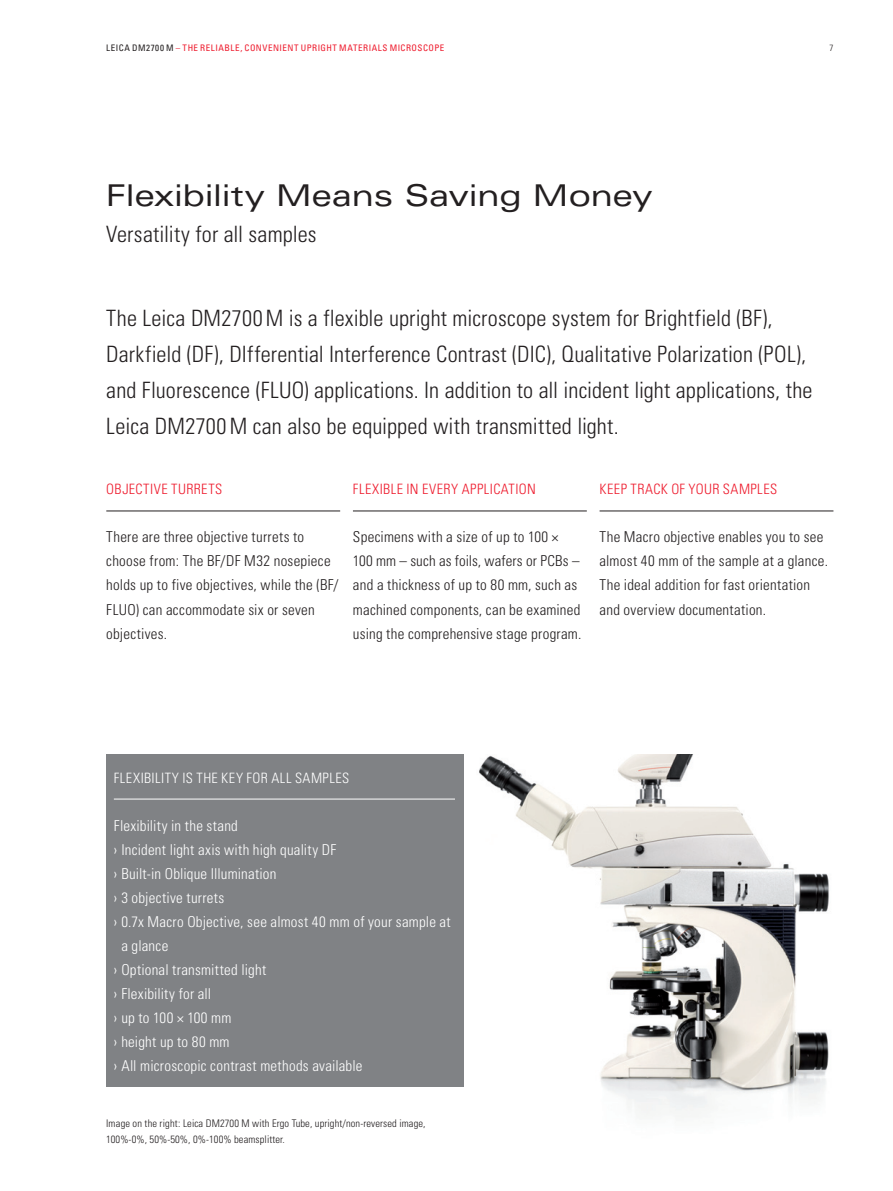
<style>
.page{position:relative;width:893px;height:1191px;background:#fff}
.page>*{position:absolute;margin:0;border:0;box-sizing:border-box;transform-origin:0 0}
.t1{font:expanded 30px "Univers LT Std";letter-spacing:-.005em;color:#231f20}
.t2{font:300 condensed 22.5px/36px "Univers LT Std";letter-spacing:.005em;color:#231f20}
.t3{font:300 condensed 15px/24px "Univers LT Std";letter-spacing:.015em;color:#231f20}
.t4{font:300 condensed 15px "Univers LT Std";letter-spacing:.015em;color:#fff}
.t5{font:300 condensed 14.25px "Univers LT Std";letter-spacing:.035em;color:#ee1b2d}
.t6{font:300 condensed 14.25px "Univers LT Std";letter-spacing:.035em;color:#fff}
.t7{font:300 condensed 10.5px/16.2px "Univers LT Std";letter-spacing:.01em;color:#231f20}
.t8{font:condensed 9px "Univers LT Std";letter-spacing:.055em;color:#ee1b2d}
.t9{font:300 condensed 9px "Univers LT Std";color:#231f20}
.s1{color:#231f20}
</style>
<div class="page">
<div style="left:106px;top:754px;width:357px;height:332px;background:#808285"></div>
<img style="left:479px;top:754px;width:350px;height:361px">
<hr style="left:114px;top:798px;width:341px;height:1px;background:#fff">
<hr style="left:106px;top:510px;width:234px;height:1px;background:#231f20">
<hr style="left:353px;top:510px;width:234px;height:1px;background:#231f20">
<hr style="left:600px;top:510px;width:233px;height:1px;background:#231f20">
<p class="t8" style="left:106px;top:42px;width:338px"><span class="s1">LEICA DM2700 M</span> – THE RELIABLE, CONVENIENT UPRIGHT MATERIALS MICROSCOPE</p>
<p class="t9" style="left:829px;top:42px;width:5px">7</p>
<h1 class="t1" style="left:106px;top:178px;width:548px">Flexibility Means Saving Money</h1>
<h2 class="t2" style="left:106px;top:216px;width:212px">Versatility for all samples</h2>
<p class="t2" style="left:106px;top:300px;width:708px">The Leica DM2700M is a flexible upright microscope system for Brightfield (BF), Darkfield (DF), DIfferential Interference Contrast (DIC), Qualitative Polarization (POL), and Fluorescence (FLUO) applications. In addition to all incident light applications, the Leica DM2700M can also be equipped with transmitted light.</p>
<p class="t5" style="left:106px;top:481px;width:117px">OBJECTIVE TURRETS</p>
<p class="t3" style="left:106px;top:525px;width:234px">There are three objective turrets to choose from: The BF/DF M32 nosepiece holds up to five objectives, while the (BF/<br>FLUO) can accommodate six or seven objectives.</p>
<p class="t5" style="left:353px;top:481px;width:34px">Flexible</p>
<p class="t5" style="left:407px;top:481px;width:24px">in every</p>
<p class="t5" style="left:462px;top:481px;width:8px">applicati</p>
<p class="t5" style="left:519px;top:481px;width:18px">on</p>
<p class="t3" style="left:353px;top:525px;width:230px">Specimens with a size of up to 100 × 100 mm – such as foils, wafers or PCBs – and a thickness of up to 80 mm, such as machined components, can be examined using the comprehensive stage program.</p>
<p class="t5" style="left:600px;top:481px;width:40px">Keep track</p>
<p class="t5" style="left:671px;top:481px;width:61px">of your samples</p>
<p class="t3" style="left:600px;top:525px;width:230px">The Macro objective enables you to see almost 40 mm of the sample at a glance.<br>The ideal addition for fast orientation and overview documentation.</p>
<p class="t6" style="left:114px;top:769px;width:34px">Flexibility</p>
<p class="t6" style="left:183px;top:769px;width:47px">is thekey</p>
<p class="t6" style="left:247px;top:769px;width:104px">for all SAMPLES</p>
<p class="t4" style="left:114px;top:816px;width:126px">Flexibility in the stand</p>
<p class="t4" style="left:114px;top:840px;width:224px">› Incident light axis with high quality DF</p>
<p class="t4" style="left:114px;top:864px;width:164px">› Built-in Oblique Illumination</p>
<p class="t4" style="left:114px;top:888px;width:112px">› 3 objective turrets</p>
<p class="t4" style="left:114px;top:912px;width:338px">› 0.7x Macro Objective, see almost 40 mm of your sample at</p>
<p class="t4" style="left:121px;top:936px;width:49px">a glance</p>
<p class="t4" style="left:114px;top:960px;width:154px">› Optional transmitted light</p>
<p class="t4" style="left:114px;top:984px;width:99px">› Flexibility for all</p>
<p class="t4" style="left:114px;top:1008px;width:119px">› up to 100 × 100 mm</p>
<p class="t4" style="left:114px;top:1032px;width:117px">› height up to 80 mm</p>
<p class="t4" style="left:114px;top:1056px;width:250px">› All microscopic contrast methods available</p>
<p class="t7" style="left:106px;top:1115px;width:321px">Image on the right: Leica DM2700 M with Ergo Tube, upright/non-reversed image,<br>100%-0%, 50%-50%, 0%-100% beamsplitter.</p>
</div>
